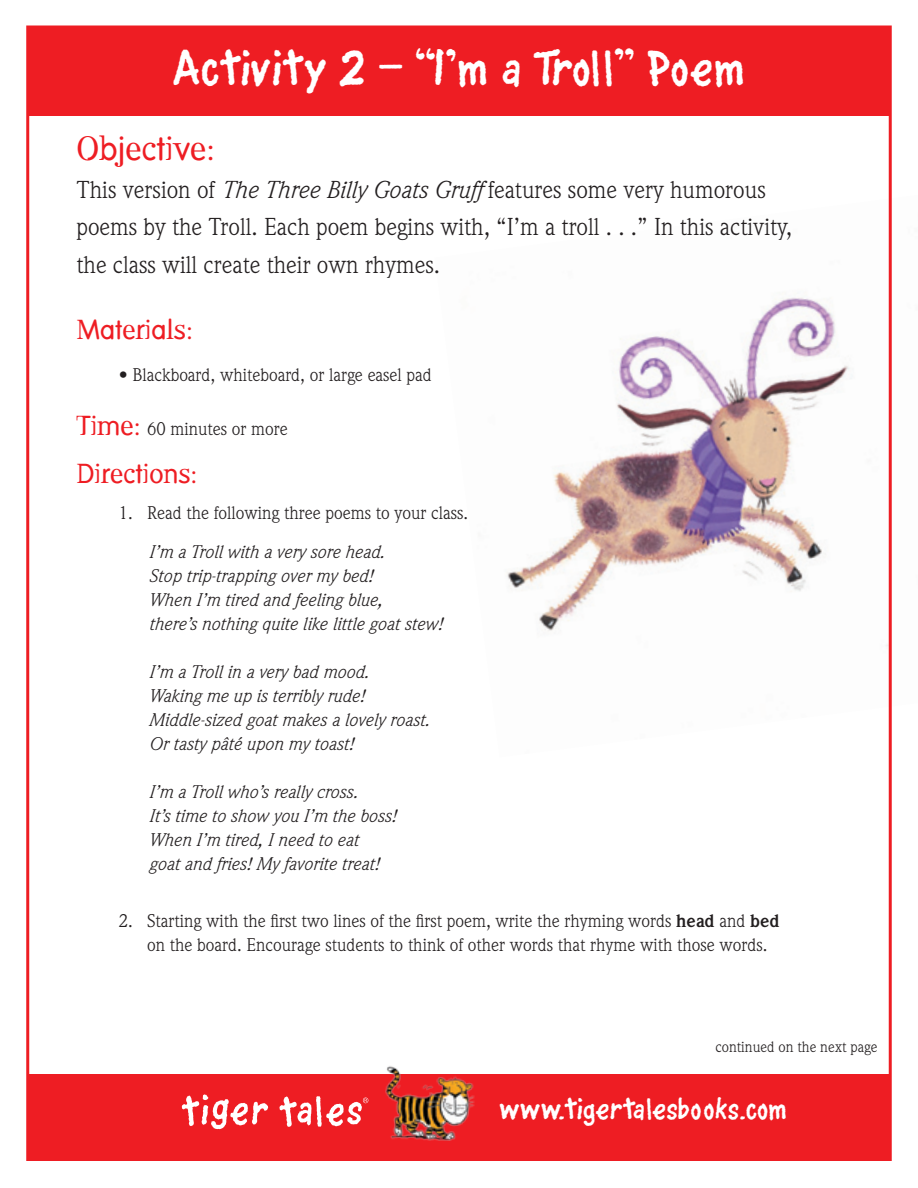
<style>
.page{position:relative;width:918px;height:1188px;background:#fff}
.page>*{position:absolute;margin:0;border:0;box-sizing:border-box;transform-origin:0 0}
.t1{font:500 45px "Piggywiggy";color:#fff}
.t2{font:33px "Dead History Roman";color:#ee1d23}
.t3{font:500 27px "Piggywiggy";color:#fff}
.t4{font:27px "Dead History Roman";color:#ee1d23}
.t5{font:24px "Weidemann";color:#231f20}
.t6{font:italic 18px "Weidemann";color:#231f20}
.t7{font:18px "Weidemann";color:#231f20}
.t8{font:15px "Weidemann";color:#231f20}
.s1{font-style:italic}
.s2{font-family:"Dead History Roman";font-size:27px;color:#ee1d23}
.s3{font-weight:700}
</style>
<div class="page">
<img style="left:507px;top:297px;width:381px;height:349px">
<div style="left:27px;top:1074px;width:864px;height:87px;background:#ee1d23"></div>
<img style="left:385px;top:1066px;width:90px;height:75px">
<img style="left:181px;top:1094px;width:87px;height:36px">
<img style="left:279px;top:1096px;width:90px;height:31px">
<div style="left:27px;top:27px;width:864px;height:89px;background:#ee1d23"></div>
<p class="t1" style="left:173px;top:47px;width:574px">Activity 2 — “I’m a Troll” Poem</p>
<p class="t2" style="left:76px;top:125px;width:141px">Objective:</p>
<p class="t5" style="left:76px;top:176px;width:691px">This version of <span class="s1">The Three Billy Goats Gruff</span> features some very humorous</p>
<p class="t5" style="left:76px;top:213px;width:717px">poems by the Troll. Each poem begins with, “I’m a troll . . .” In this activity,</p>
<p class="t5" style="left:76px;top:251px;width:365px">the class will create their own rhymes.</p>
<p class="t4" style="left:77px;top:310px;width:118px">Materials:</p>
<p class="t7" style="left:119px;top:364px;width:315px">• Blackboard, whiteboard, or large easel pad</p>
<p class="t7" style="left:77px;top:418px;width:213px"><span class="s2">Time:</span> 60 minutes or more</p>
<p class="t4" style="left:77px;top:454px;width:123px">Directions:</p>
<p class="t7" style="left:119px;top:502px;width:351px">1. Read the following three poems to your class.</p>
<p class="t6" style="left:149px;top:542px;width:237px">I’m a Troll with a very sore head.</p>
<p class="t6" style="left:149px;top:566px;width:226px">Stop trip-trapping over my bed!</p>
<p class="t6" style="left:149px;top:590px;width:235px">When I’m tired and feeling blue,</p>
<p class="t6" style="left:149px;top:614px;width:295px">there’s nothing quite like little goat stew!</p>
<p class="t6" style="left:149px;top:662px;width:221px">I’m a Troll in a very bad mood.</p>
<p class="t6" style="left:149px;top:686px;width:217px">Waking me up is terribly rude!</p>
<p class="t6" style="left:149px;top:710px;width:282px">Middle-sized goat makes a lovely roast.</p>
<p class="t6" style="left:149px;top:734px;width:207px">Or tasty pâté upon my toast!</p>
<p class="t6" style="left:149px;top:782px;width:210px">I’m a Troll who’s really cross.</p>
<p class="t6" style="left:149px;top:806px;width:249px">It’s time to show you I’m the boss!</p>
<p class="t6" style="left:149px;top:830px;width:211px">When I’m tired, I need to eat</p>
<p class="t6" style="left:149px;top:854px;width:232px">goat and fries! My favorite treat!</p>
<p class="t7" style="left:119px;top:910px;width:662px">2. Starting with the first two lines of the first poem, write the rhyming words <span class="s3">head</span> and <span class="s3">bed</span></p>
<p class="t7" style="left:147px;top:934px;width:622px">on the board. Encourage students to think of other words that rhyme with those words.</p>
<p class="t8" style="left:715px;top:1038px;width:164px">continued on the next page</p>
<h3 class="t3" style="left:500px;top:1097px;width:289px">www.tigertalesbooks.com</h3>
</div>
